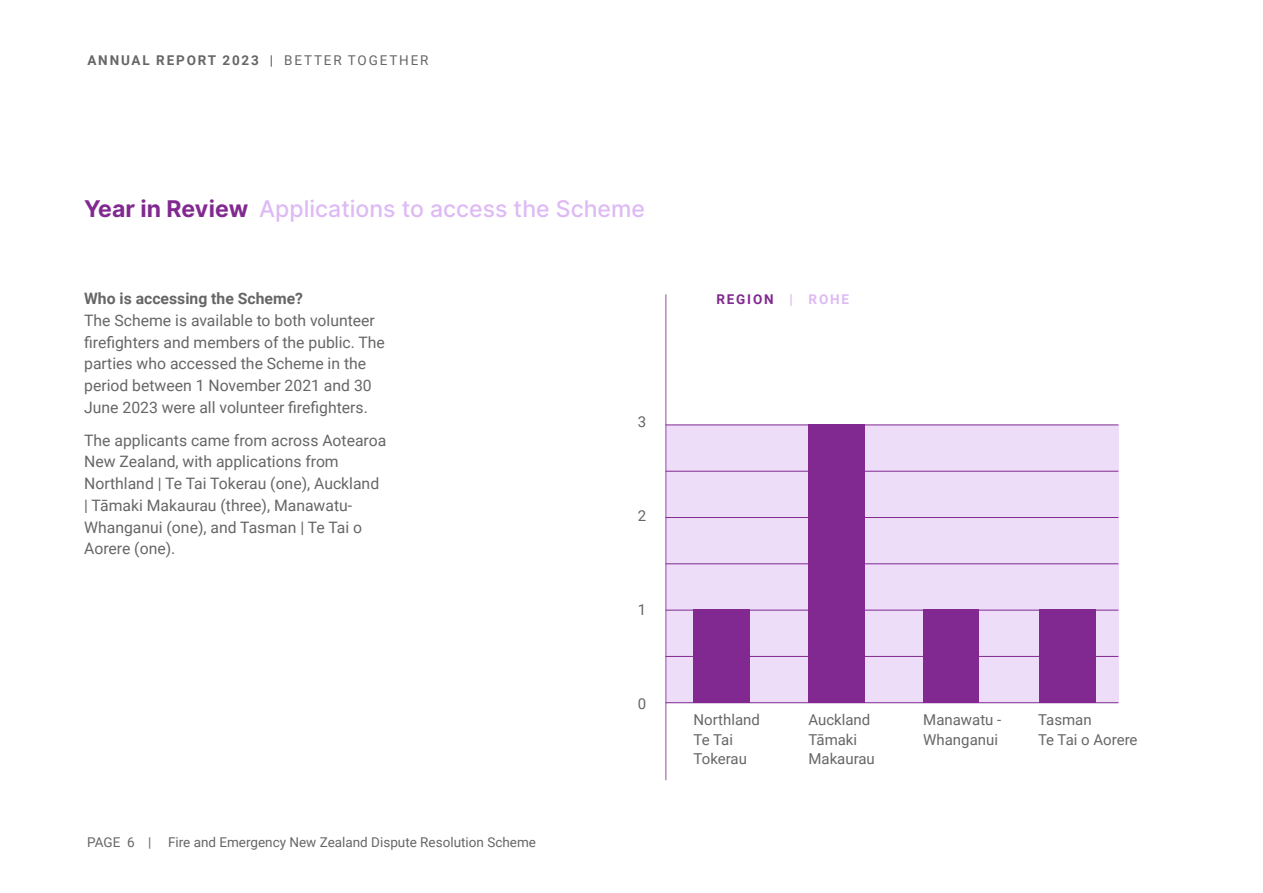
<style>
.page{position:relative;width:1263px;height:893px;background:#fff}
.page>*{position:absolute;margin:0;border:0;box-sizing:border-box;transform-origin:0 0}
.t1{font:500 22.95px "Inter";color:#debaf4}
.t2{font:15.75px/21.8px "Roboto";color:#666}
.t3{font:700 15.75px "Roboto";color:#666}
.t4{font:15px/19.5px "Roboto";color:#666}
.t5{font:13.5px "Roboto";color:#666}
.t6{font:700 13.5px "Roboto";letter-spacing:.135em;color:#666}
.t7{font:700 13.5px "Roboto";letter-spacing:.135em;color:#812990}
.s1{font-weight:400}
.s2{font-weight:700;color:#812990}
.s3{color:#debaf4}
</style>
<div class="page">
<div style="left:666px;top:425px;width:452px;height:277px;background:#eeddf9"></div>
<hr style="left:665px;top:702px;width:453px;height:1px;background:#812990">
<hr style="left:665px;top:656px;width:453px;height:1px;background:#812990">
<hr style="left:665px;top:610px;width:453px;height:1px;background:#812990">
<hr style="left:665px;top:564px;width:453px;height:1px;background:#812990">
<hr style="left:665px;top:517px;width:453px;height:1px;background:#812990">
<hr style="left:665px;top:471px;width:453px;height:1px;background:#812990">
<hr style="left:665px;top:425px;width:453px;height:1px;background:#812990">
<div style="left:693px;top:610px;width:57px;height:93px;background:#812990"></div>
<div style="left:808px;top:424px;width:57px;height:279px;background:#812990"></div>
<div style="left:923px;top:610px;width:55px;height:93px;background:#812990"></div>
<div style="left:1040px;top:610px;width:56px;height:93px;background:#812990"></div>
<hr style="left:665px;top:294px;width:1px;height:486px;background:#812990">
<p class="t6" style="left:87px;top:51px;width:343px">ANNUAL REPORT 2023 | <span class="s1">BETTER TOGETHER</span></p>
<h1 class="t1" style="left:84px;top:192px;width:562px"><span class="s2">Year in Review</span> Applications to access the Scheme</h1>
<p class="t3" style="left:84px;top:287px;width:220px">Who is accessing the Scheme?</p>
<p class="t2" style="left:84px;top:309px;width:302px">The Scheme is available to both volunteer firefighters and members of the public. The parties who accessed the Scheme in the period between 1 November 2021 and 30<br>June 2023 were all volunteer firefighters.</p>
<p class="t2" style="left:84px;top:428px;width:304px">The applicants came from across Aotearoa New Zealand, with applications from Northland | Te Tai Tokerau (one), Auckland | Tāmaki Makaurau (three), Manawatu-Whanganui (one), and Tasman | Te Tai o Aorere (one).</p>
<p class="t5" style="left:87px;top:833px;width:450px">PAGE 6 | Fire and Emergency New Zealand Dispute Resolution Scheme</p>
<p class="t4" style="left:638px;top:412px;width:10px">3</p>
<p class="t4" style="left:638px;top:505px;width:10px">2</p>
<p class="t4" style="left:638px;top:599px;width:10px">1</p>
<p class="t4" style="left:638px;top:693px;width:10px">0</p>
<p class="t7" style="left:716px;top:290px;width:134px">REGION <span class="s3">| ROHE</span></p>
<p class="t4" style="left:693px;top:710px;width:68px">Northland<br>Te Tai<br>Tokerau</p>
<p class="t4" style="left:808px;top:710px;width:68px">Auckland<br>Tāmaki<br>Makaurau</p>
<p class="t4" style="left:923px;top:710px;width:80px">Manawatu -<br>Whanganui</p>
<p class="t4" style="left:1038px;top:710px;width:101px">Tasman<br>Te Tai o Aorere</p>
</div>
